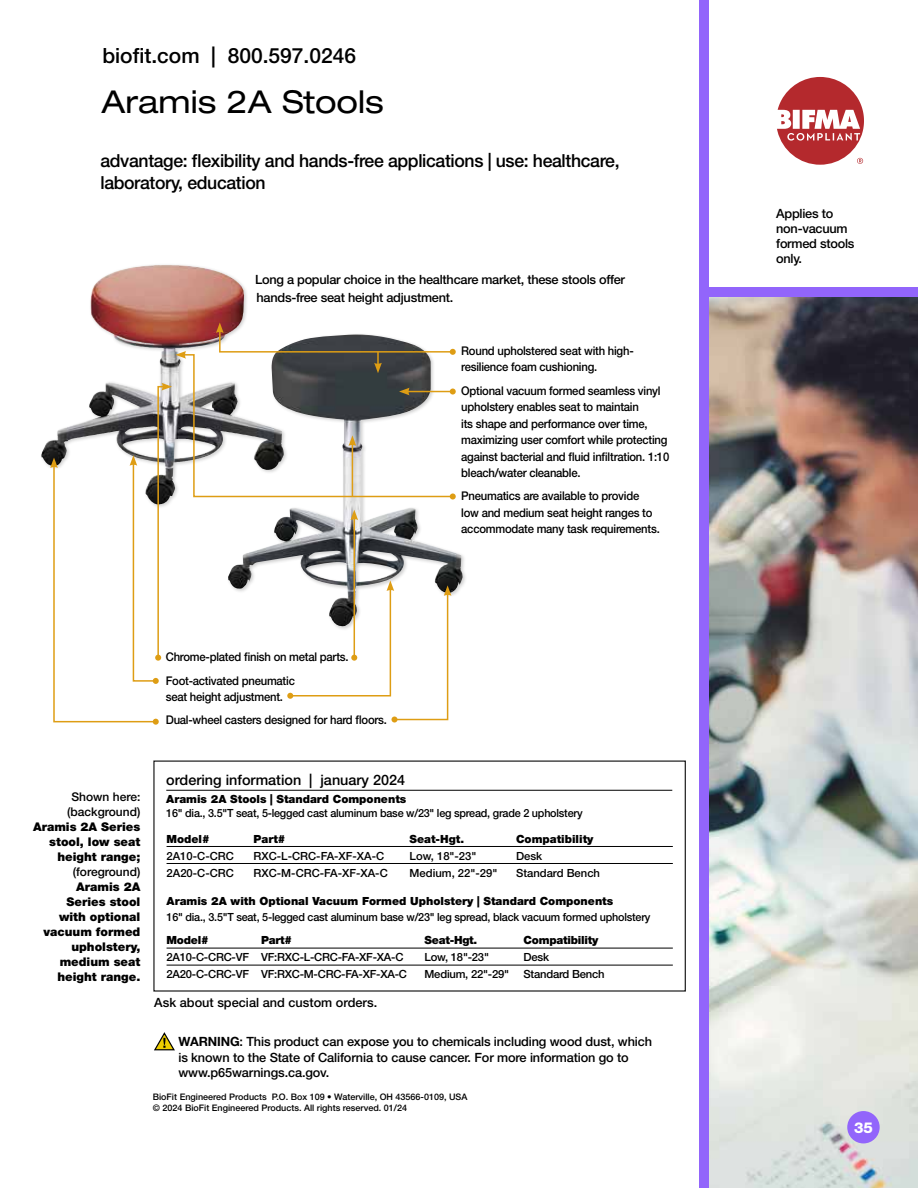
<style>
.page{position:relative;width:918px;height:1188px;background:#fff}
.page>*{position:absolute;margin:0;border:0;box-sizing:border-box;transform-origin:0 0}
.t1{font:expanded 31.5px "Helvetica Neue LT Std";color:#000}
.t2{font:500 21px "Helvetica Neue LT Std";color:#000}
.t3{font:500 18px/21.6px "Helvetica Neue LT Std";letter-spacing:-.02em;color:#000}
.t4{font:800 15px "Helvetica Neue LT Std";color:#fff}
.t5{font:500 14.4px "Helvetica Neue LT Std";color:#000}
.t6{font:500 12.75px/15px "Helvetica Neue LT Std";letter-spacing:-.01em;color:#000}
.t7{font:500 12px/16.5px "Helvetica Neue LT Std";letter-spacing:-.02em;color:#000;scale:.94 1}
.t8{font:900 12px/15px "Helvetica Neue LT Std";color:#000;text-align:right}
.t9{font:500 12px/15px "Helvetica Neue LT Std";color:#000;text-align:center}
.t10{font:500 11.25px "Helvetica Neue LT Std";letter-spacing:-.02em;color:#000;scale:.96 1}
.t11{font:500 11.25px "Helvetica Neue LT Std";letter-spacing:-.02em;color:#000}
.t12{font:900 11.25px "Helvetica Neue LT Std";color:#000}
.t13{font:500 11.25px "Helvetica Neue LT Std";color:#000}
.t14{font:900 11.25px "Helvetica Neue LT Std";letter-spacing:-.02em;color:#000}
.t15{font:500 9px/10.8px "Helvetica Neue LT Std";color:#000}
.s1{font-weight:700}
</style>
<div class="page">
<img style="left:709px;top:297px;width:209px;height:891px">
<hr style="left:166px;top:790px;width:506px;height:1px;background:#000">
<hr style="left:167px;top:846px;width:506px;height:1px;background:#000">
<hr style="left:167px;top:863px;width:506px;height:1px;background:#000">
<hr style="left:167px;top:948px;width:506px;height:1px;background:#000">
<hr style="left:167px;top:965px;width:506px;height:1px;background:#000">
<div style="left:702px;top:288px;width:216px;height:9px;background:#9265fb"></div>
<div style="left:699px;top:0;width:10px;height:1188px;background:#9265fb"></div>
<div style="left:40px;top:263px;width:428px;height:368px;background:#000;opacity:.2"></div>
<img style="left:91px;top:265px;width:70px;height:57px">
<img style="left:456px;top:334px;width:7px;height:294px">
<svg style="left:50px;top:322px;width:406px;height:403px"></svg>
<svg style="left:154px;top:1032px;width:21px;height:19px"></svg>
<svg style="left:777px;top:77px;width:87px;height:88px"></svg>
<div style="left:847px;top:1111px;width:33px;height:32px;background:#9265fb;border-radius:50%"></div>
<h2 class="t2" style="left:102px;top:43px;width:255px">biofit.com | 800.597.0246</h2>
<h1 class="t1" style="left:102px;top:82px;width:284px">Aramis 2A Stools</h1>
<h3 class="t3" style="left:100px;top:150px;width:521px">advantage: flexibility and hands-free applications | use: healthcare, laboratory, education</h3>
<p class="t6" style="left:255px;top:270px;width:372px;line-height:18px">Long a popular choice in the healthcare market, these stools offer hands-free seat height adjustment.</p>
<p class="t7" style="left:461px;top:342px;width:185px">Round upholstered seat with high&shy;resilience foam cushioning.</p>
<p class="t7" style="left:461px;top:382px;width:223px">Optional vacuum formed seamless vinyl upholstery enables seat to maintain<br>its shape and performance over time, maximizing user comfort while protecting against bacterial and fluid infiltration. 1:10 bleach/water cleanable.</p>
<p class="t7" style="left:461px;top:488px;width:213px">Pneumatics are available to provide low and medium seat height ranges to accommodate many task requirements.</p>
<p class="t7" style="left:166px;top:645px;width:196px;line-height:23.2px">Chrome-plated finish on metal parts.<br>Foot-activated pneumatic</p>
<p class="t7" style="left:166px;top:685px;width:237px;line-height:23.2px">seat height adjustment.<br>Dual-wheel casters designed for hard floors.</p>
<p class="t9" style="left:67px;top:789px;width:75px">Shown here: (background)</p>
<p class="t8" style="left:33px;top:819px;width:109px">Aramis 2A Series stool, low seat height range;</p>
<p class="t9" style="left:73px;top:864px;width:69px">(foreground)</p>
<p class="t8" style="left:44px;top:879px;width:98px">Aramis 2A<br>Series stool with optional vacuum formed upholstery, medium seat height range.</p>
<p class="t5" style="left:166px;top:771px;width:240px">ordering information | january 2024</p>
<p class="t12" style="left:166px;top:793px;width:242px">Aramis 2A Stools | Standard Components</p>
<p class="t10" style="left:166px;top:806px;width:435px">16" dia., 3.5"T seat, 5-legged cast aluminum base w/23" leg spread, grade 2 upholstery</p>
<p class="t12" style="left:167px;top:832px;width:45px">Model#</p>
<p class="t12" style="left:254px;top:832px;width:33px">Part#</p>
<p class="t12" style="left:410px;top:832px;width:56px">Seat-Hgt.</p>
<p class="t12" style="left:516px;top:832px;width:79px">Compatibility</p>
<p class="t11" style="left:167px;top:849px;width:69px">2A10-C-CRC</p>
<p class="t13" style="left:254px;top:849px;width:132px">RXC-L-CRC-FA-XF-XA-C</p>
<p class="t11" style="left:410px;top:849px;width:68px">Low, 18"-23"</p>
<p class="t11" style="left:516px;top:849px;width:28px">Desk</p>
<p class="t11" style="left:167px;top:866px;width:69px">2A20-C-CRC</p>
<p class="t13" style="left:254px;top:866px;width:136px">RXC-M-CRC-FA-XF-XA-C</p>
<p class="t13" style="left:410px;top:866px;width:89px">Medium, 22"-29"</p>
<p class="t13" style="left:516px;top:866px;width:86px">Standard Bench</p>
<p class="t12" style="left:167px;top:894px;width:448px">Aramis 2A with Optional Vacuum Formed Upholstery | Standard Components</p>
<p class="t10" style="left:167px;top:910px;width:506px">16" dia., 3.5"T seat, 5-legged cast aluminum base w/23" leg spread, black vacuum formed upholstery</p>
<p class="t12" style="left:167px;top:934px;width:44px">Model#</p>
<p class="t12" style="left:261px;top:934px;width:32px">Part#</p>
<p class="t12" style="left:425px;top:934px;width:54px">Seat-Hgt.</p>
<p class="t14" style="left:524px;top:934px;width:76px">Compatibility</p>
<p class="t11" style="left:167px;top:951px;width:238px">2A10-C-CRC-VF VF:RXC-L-CRC-FA-XF-XA-C</p>
<p class="t11" style="left:425px;top:951px;width:66px">Low, 18"-23"</p>
<p class="t11" style="left:524px;top:951px;width:27px">Desk</p>
<p class="t11" style="left:167px;top:968px;width:242px">2A20-C-CRC-VF VF:RXC-M-CRC-FA-XF-XA-C</p>
<p class="t11" style="left:425px;top:968px;width:86px">Medium, 22"-29"</p>
<p class="t11" style="left:524px;top:968px;width:83px">Standard Bench</p>
<p class="t6" style="left:154px;top:995px;width:224px">Ask about special and custom orders.</p>
<p class="t6" style="left:178px;top:1034px;width:475px"><span class="s1">WARNING</span>: This product can expose you to chemicals including wood dust, which is known to the State of California to cause cancer. For more information go to www.p65warnings.ca.gov.</p>
<p class="t15" style="left:153px;top:1092px;width:316px">BioFit Engineered Products P.O. Box 109 • Waterville, OH 43566-0109, USA © 2024 BioFit Engineered Products. All rights reserved. 01/24</p>
<p class="t6" style="left:776px;top:206px;width:80px">Applies to non-vacuum formed stools only.</p>
<p class="t4" style="left:854px;top:1118px;width:20px">35</p>
</div>
